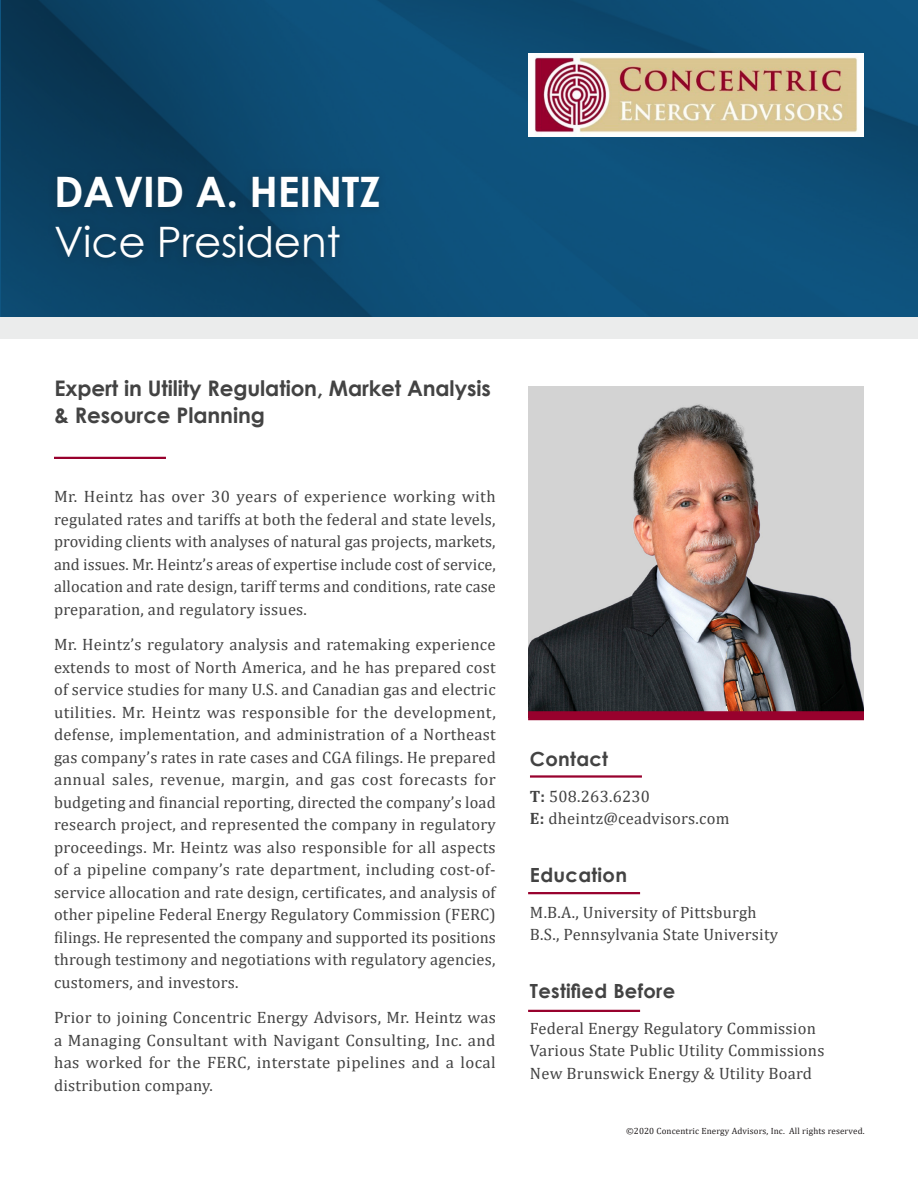
<style>
.page{position:relative;width:918px;height:1188px;background:#fff}
.page>*{position:absolute;margin:0;border:0;box-sizing:border-box;transform-origin:0 0}
.t1{font:700 42px "Century Gothic";letter-spacing:-.005em;color:#fff}
.t2{font:42px "Century Gothic";letter-spacing:-.005em;color:#fff}
.t3{font:700 21.45px/27px "Century Gothic";letter-spacing:-.005em;color:#434343}
.t4{font:700 19.5px "Century Gothic";letter-spacing:.015em;color:#434343}
.t5{font:16.5px/22.5px "Cambria";letter-spacing:.015em;color:#434343;text-align:justify}
.t6{font:9px "Cambria";letter-spacing:.015em;color:#231f20}
.s1{font-weight:700}
</style>
<div class="page">
<img style="left:2px;top:0;width:916px;height:317px">
<div style="left:47px;top:167px;width:341px;height:100px;background:#231f20;opacity:.3"></div>
<div style="left:0;top:317px;width:918px;height:22px;background:#ebecec"></div>
<hr style="left:530px;top:775px;width:112px;height:3px;background:#98012d">
<hr style="left:528px;top:892px;width:112px;height:2px;background:#98012d">
<hr style="left:528px;top:1010px;width:112px;height:2px;background:#98012d">
<img style="left:528px;top:387px;width:336px;height:324px">
<div style="left:528px;top:711px;width:336px;height:9px;background:#98012d"></div>
<hr style="left:54px;top:457px;width:112px;height:2px;background:#98012d">
<img style="left:528px;top:54px;width:336px;height:82px">
<h1 class="t1" style="left:54px;top:160px;width:328px">DAVID A. HEINTZ</h1>
<h1 class="t2" style="left:54px;top:213px;width:288px">Vice President</h1>
<h2 class="t3" style="left:55px;top:374px;width:438px">Expert in Utility Regulation, Market Analysis &amp; Resource Planning</h2>
<p class="t5" style="left:54px;top:485px;width:443px">Mr. Heintz has over 30 years of experience working with regulated rates and tariffs at both the federal and state levels, providing clients with analyses of natural gas projects, markets, and issues. Mr. Heintz’s areas of expertise include cost of service, allocation and rate design, tariff terms and conditions, rate case preparation, and regulatory issues.</p>
<p class="t5" style="left:54px;top:633px;width:443px">Mr. Heintz’s regulatory analysis and ratemaking experience extends to most of North America, and he has prepared cost of service studies for many U.S. and Canadian gas and electric utilities. Mr. Heintz was responsible for the development, defense, implementation, and administration of a Northeast gas company’s rates in rate cases and CGA filings. He prepared annual sales, revenue, margin, and gas cost forecasts for budgeting and financial reporting, directed the company’s load research project, and represented the company in regulatory proceedings. Mr. Heintz was also responsible for all aspects of a pipeline company’s rate department, including cost-of&shy;service allocation and rate design, certificates, and analysis of other pipeline Federal Energy Regulatory Commission (FERC) filings. He represented the company and supported its positions through testimony and negotiations with regulatory agencies, customers, and investors.</p>
<p class="t5" style="left:54px;top:1006px;width:443px">Prior to joining Concentric Energy Advisors, Mr. Heintz was a Managing Consultant with Navigant Consulting, Inc. and has worked for the FERC, interstate pipelines and a local distribution company.</p>
<p class="t4" style="left:530px;top:744px;width:80px">Contact</p>
<p class="t5" style="left:530px;top:785px;width:201px"><span class="s1">T:</span> 508.263.6230<br><span class="s1">E:</span> dheintz@ceadvisors.com</p>
<p class="t4" style="left:530px;top:860px;width:99px">Education</p>
<p class="t5" style="left:530px;top:901px;width:250px">M.B.A., University of Pittsburgh<br>B.S., Pennsylvania State University</p>
<p class="t4" style="left:530px;top:976px;width:147px">Testified Before</p>
<p class="t5" style="left:530px;top:1017px;width:296px;text-align:left">Federal Energy Regulatory Commission<br>Various State Public Utility Commissions<br>New Brunswick Energy &amp; Utility Board</p>
<p class="t6" style="left:626px;top:1126px;width:240px">©2020 Concentric Energy Advisors, Inc. All rights reserved.</p>
</div>
